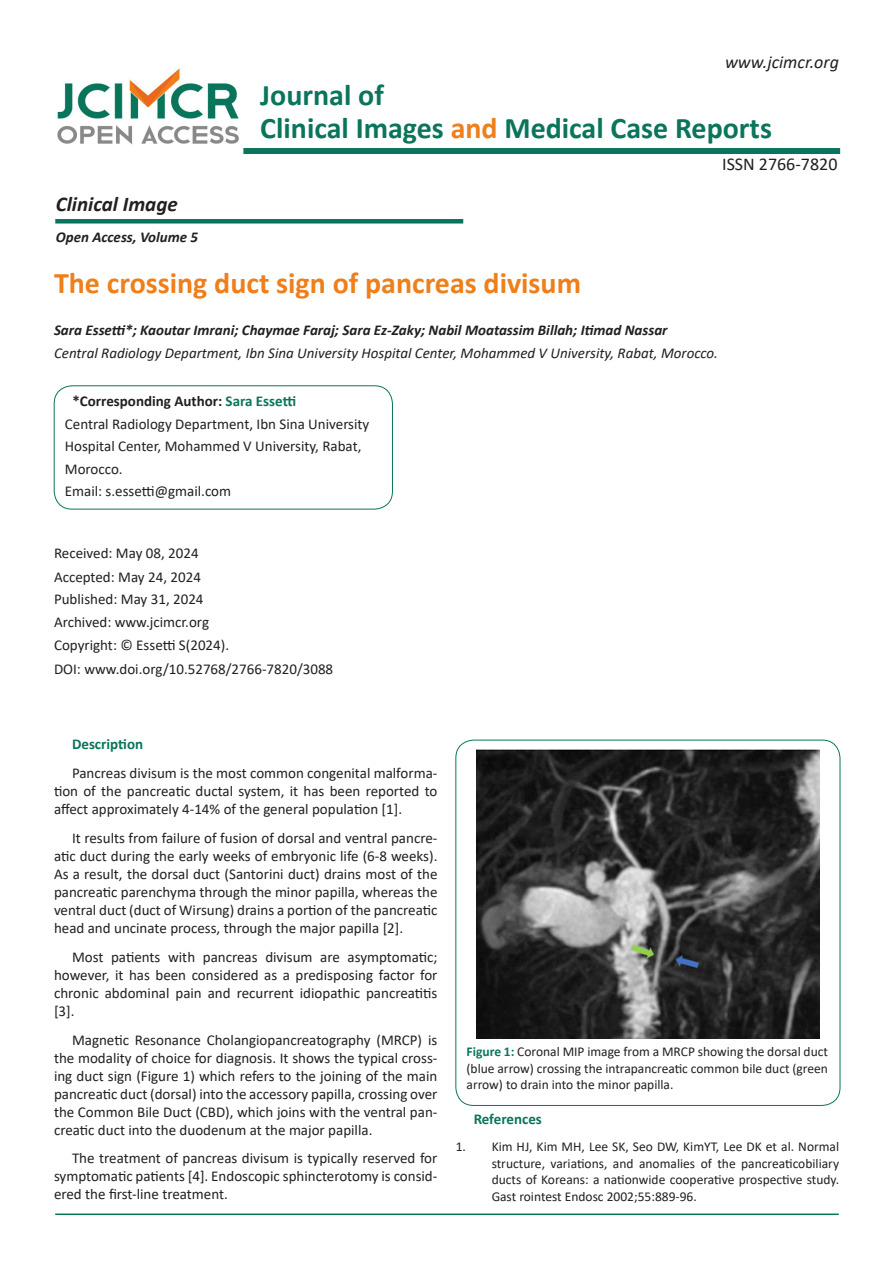
<style>
.page{position:relative;width:893px;height:1263px;background:#fff}
.page>*{position:absolute;margin:0;border:0;box-sizing:border-box;transform-origin:0 0}
.t1{font:700 30px "Calibri";color:#0a755b}
.t2{font:700 30px "Calibri";color:#ef7f1a}
.t3{font:italic 700 21px "Calibri";color:#231f20}
.t4{font:italic 18px "Calibri";color:#231f20}
.t5{font:18px "Calibri";color:#231f20}
.Pa2{font:15px/18px "Calibri";color:#231f20;text-align:justify}
.t6{font:italic 700 15px "Calibri";color:#231f20}
.t7{font:italic 15px "Calibri";color:#231f20}
.t8{font:700 15px "Calibri";color:#231f20}
.t9{font:700 15px "Calibri";color:#0a755b}
.t10{font:13.5px/16.5px "Calibri";color:#231f20;text-align:justify}
.s1{color:#ef7f1a}
.s2{color:#0a755b}
.s3{font-weight:700;color:#0a755b}
</style>
<div class="page">
<div style="left:243px;top:148px;width:597px;height:6px;background:#0a755b"></div>
<div style="left:55px;top:219px;width:408px;height:5px;background:#0a755b"></div>
<img style="left:57px;top:68px;width:182px;height:77px">
<div style="left:54px;top:386px;width:339px;height:123px;border:1px solid #0a755b;border-radius:18px"></div>
<hr style="left:55px;top:1213px;width:784px;height:2px;background:#0a755b">
<img style="left:476px;top:750px;width:344px;height:289px">
<p class="t4" style="left:725px;top:49px;width:115px">www.jcimcr.org</p>
<p class="t1" style="left:260px;top:74px;width:125px">Journal of</p>
<p class="t1" style="left:260px;top:107px;width:513px">Clinical Images <span class="s1">and</span> Medical Case Reports</p>
<p class="t3" style="left:56px;top:189px;width:123px">Clinical Image</p>
<p class="t6" style="left:56px;top:226px;width:144px">Open Access, Volume 5</p>
<p class="t2" style="left:54px;top:262px;width:529px">The crossing duct sign of pancreas divisum</p>
<p class="t5" style="left:722px;top:151px;width:117px">ISSN 2766-7820</p>
<p class="t6" style="left:54px;top:320px;width:615px">Sara Essetti*; Kaoutar Imrani; Chaymae Faraj; Sara Ez-Zaky; Nabil Moatassim Billah; Itimad Nassar</p>
<p class="t7" style="left:54px;top:342px;width:666px">Central Radiology Department, Ibn Sina University Hospital Center, Mohammed V University, Rabat, Morocco.</p>
<p class="t8" style="left:72px;top:391px;width:225px">*Corresponding Author: <span class="s2">Sara Essetti</span></p>
<p class="Pa2" style="left:65px;top:412px;width:306px;line-height:22.5px;text-align:left">Central Radiology Department, Ibn Sina University Hospital Center, Mohammed V University, Rabat, Morocco.<br>Email: s.essetti@gmail.com</p>
<p class="Pa2" style="left:54px;top:544px;width:146px">Received: May 08, 2024</p>
<p class="Pa2" style="left:54px;top:567px;width:148px">Accepted: May 24, 2024</p>
<p class="Pa2" style="left:54px;top:590px;width:151px">Published: May 31, 2024</p>
<p class="Pa2" style="left:54px;top:613px;width:157px">Archived: www.jcimcr.org</p>
<p class="Pa2" style="left:54px;top:636px;width:177px">Copyright: © Essetti S(2024).</p>
<p class="Pa2" style="left:54px;top:659px;width:281px">DOI: www.doi.org/10.52768/2766-7820/3088</p>
<p class="t9" style="left:72px;top:734px;width:73px">Description</p>
<p class="Pa2" style="left:54px;top:764px;width:385px;text-indent:18px">Pancreas divisum is the most common congenital malforma&shy;tion of the pancreatic ductal system, it has been reported to affect approximately 4-14% of the general population [1].</p>
<p class="Pa2" style="left:54px;top:828px;width:385px;text-indent:18px">It results from failure of fusion of dorsal and ventral pancre&shy;atic duct during the early weeks of embryonic life (6-8 weeks).<br>As a result, the dorsal duct (Santorini duct) drains most of the pancreatic parenchyma through the minor papilla, whereas the ventral duct (duct of Wirsung) drains a portion of the pancreatic head and uncinate process, through the major papilla [2].</p>
<p class="Pa2" style="left:54px;top:947px;width:385px;text-indent:18px">Most patients with pancreas divisum are asymptomatic; however, it has been considered as a predisposing factor for chronic abdominal pain and recurrent idiopathic pancreatitis [3].</p>
<p class="Pa2" style="left:54px;top:1030px;width:385px;text-indent:18px">Magnetic Resonance Cholangiopancreatography (MRCP) is the modality of choice for diagnosis. It shows the typical cross&shy;ing duct sign (Figure 1) which refers to the joining of the main pancreatic duct (dorsal) into the accessory papilla, crossing over the Common Bile Duct (CBD), which joins with the ventral pan&shy;creatic duct into the duodenum at the major papilla.</p>
<p class="Pa2" style="left:54px;top:1149px;width:385px;text-indent:18px">The treatment of pancreas divisum is typically reserved for symptomatic patients [4]. Endoscopic sphincterotomy is consid&shy;ered the first-line treatment.</p>
<p class="t10" style="left:466px;top:1043px;width:363px"><span class="s3">Figure 1:</span> Coronal MIP image from a MRCP showing the dorsal duct (blue arrow) crossing the intrapancreatic common bile duct (green arrow) to drain into the minor papilla.</p>
<p class="t9" style="left:474px;top:1108px;width:70px">References</p>
<p class="t10" style="left:492px;top:1138px;width:349px;text-indent:-36px">1. Kim HJ, Kim MH, Lee SK, Seo DW, KimYT, Lee DK et al. Normal structure, variations, and anomalies of the pancreaticobiliary ducts of Koreans: a nationwide cooperative prospective study.<br>Gast rointest Endosc 2002;55:889-96.</p>
</div>
